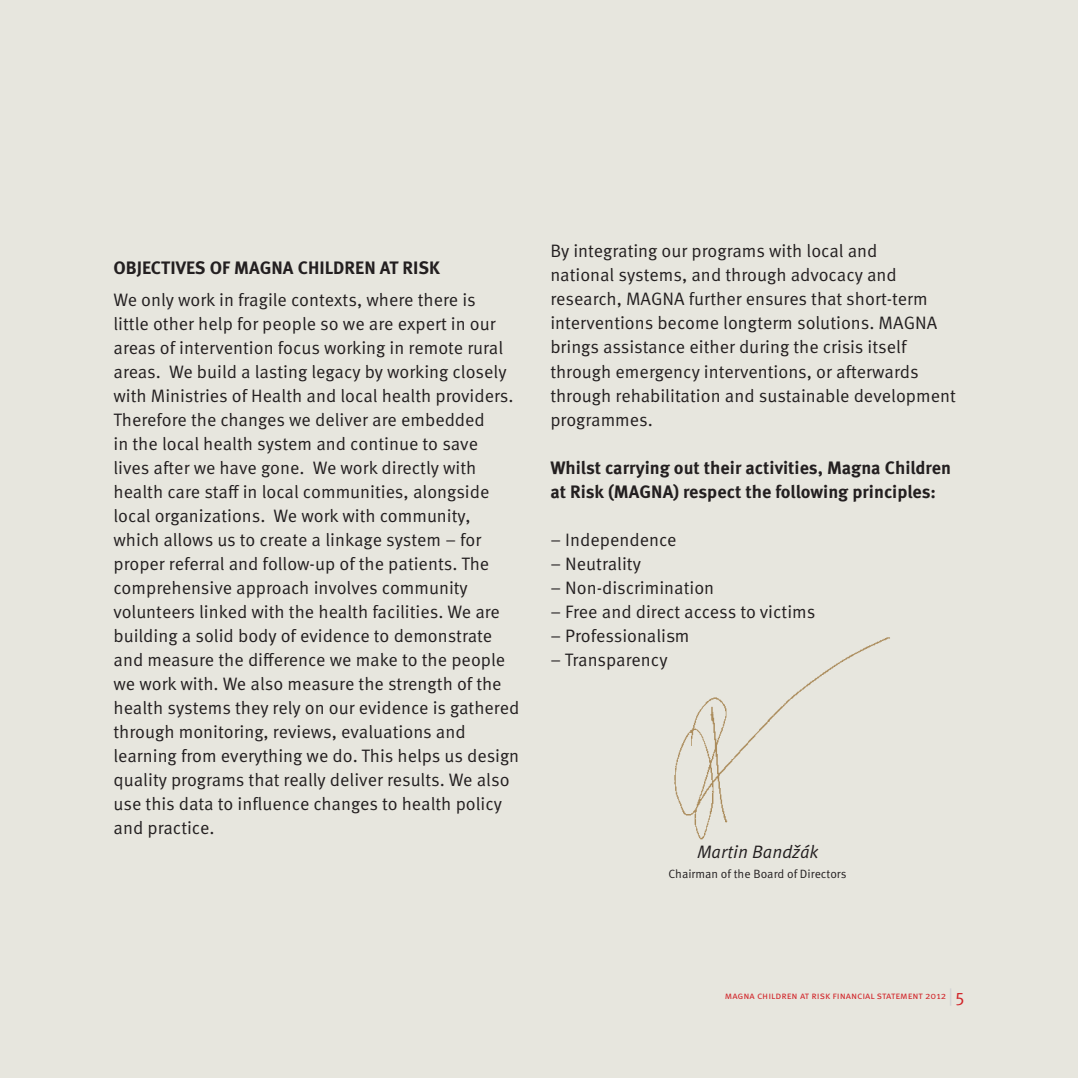
<style>
.page{position:relative;width:1078px;height:1078px;background:#fff}
.page>*{position:absolute;margin:0;border:0;box-sizing:border-box;transform-origin:0 0}
.t1{font:18px/24px "Meta Pro";color:#231f20}
.t2{font:700 18px/24px "Meta Pro";color:#231f20}
.t3{font:italic 18px "Meta Pro";color:#231f20}
.t4{font:12px "Meta Pro";color:#231f20}
.t5{font:10px "Meta Pro";color:#d12227}
.s1{font-size:18px;color:#d1d2d4}
.s2{font-size:18px}
</style>
<div class="page">
<div style="left:0;top:0;width:1077px;height:1077px;background:#e7e6de"></div>
<img style="left:674px;top:637px;width:216px;height:203px">
<p class="t2" style="left:113px;top:256px;width:328px">OBJECTIVES OF MAGNA CHILDREN AT RISK</p>
<p class="t1" style="left:113px;top:288px;width:407px">We only work in fragile contexts, where there is<br>little other help for people so we are expert in our areas of intervention focus working in remote rural areas. We build a lasting legacy by working closely with Ministries of Health and local health providers.<br>Therefore the changes we deliver are embedded<br>in the local health system and continue to save<br>lives after we have gone. We work directly with health care staff in local communities, alongside local organizations. We work with community, which allows us to create a linkage system – for proper referral and follow-up of the patients. The comprehensive approach involves community volunteers linked with the health facilities. We are building a solid body of evidence to demonstrate and measure the difference we make to the people we work with. We also measure the strength of the health systems they rely on our evidence is gathered through monitoring, reviews, evaluations and learning from everything we do. This helps us design quality programs that really deliver results. We also use this data to influence changes to health policy and practice.</p>
<p class="t1" style="left:550px;top:240px;width:407px">By integrating our programs with local and<br>national systems, and through advocacy and research, MAGNA further ensures that short-term interventions become longterm solutions. MAGNA brings assistance either during the crisis itself through emergency interventions, or afterwards through rehabilitation and sustainable development programmes.</p>
<p class="t2" style="left:550px;top:456px;width:402px">Whilst carrying out their activities, Magna Children at Risk (MAGNA) respect the following principles:</p>
<p class="t1" style="left:550px;top:528px;width:128px">– Independence</p>
<p class="t1" style="left:550px;top:552px;width:92px">– Neutrality</p>
<p class="t1" style="left:550px;top:576px;width:165px">– Non-discrimination</p>
<p class="t1" style="left:550px;top:599px;width:266px">– Free and direct access to victims</p>
<p class="t1" style="left:550px;top:623px;width:140px">– Professionalism</p>
<p class="t1" style="left:550px;top:647px;width:119px">– Transparency</p>
<p class="t3" style="left:696px;top:840px;width:122px">Martin Bandžák</p>
<p class="t4" style="left:668px;top:866px;width:179px">Chairman of the Board of Directors</p>
<p class="t5" style="left:724px;top:989px;width:241px">magna children at risk financial statement 2012 <span class="s1">|</span> <span class="s2">5</span></p>
</div>
